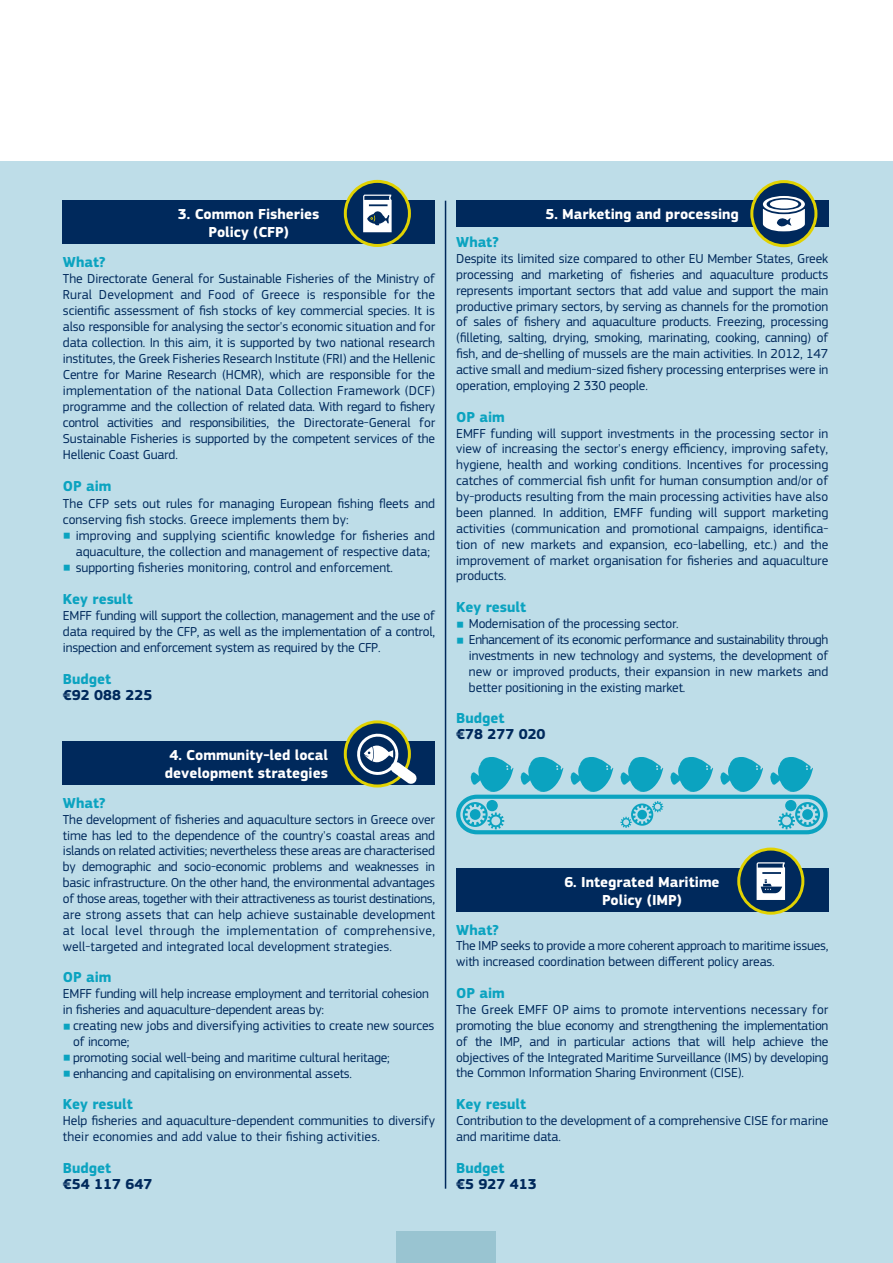
<style>
.page{position:relative;width:893px;height:1263px;background:#fff}
.page>*{position:absolute;margin:0;border:0;box-sizing:border-box;transform-origin:0 0}
.t1{font:700 15px/18px "EC Square Sans Pro";color:#fff;text-align:center}
.t2{font:700 15px "EC Square Sans Pro";color:#0ba3c0}
.t3{font:700 15px/15.9px "EC Square Sans Pro";color:#00295c}
.t4{font:13.5px/15.9px "EC Square Sans Pro";letter-spacing:-.005em;color:#00295c;text-align:justify}
.s1{font-size:9.3px;color:#0ba3c0}
.s2{color:#0ba3c0}
</style>
<div class="page">
<div style="left:0;top:162px;width:893px;height:1101px;background:#bedde8"></div>
<hr style="left:445px;top:201px;width:1px;height:988px;background:#00295c">
<div style="left:456px;top:201px;width:372px;height:26px;background:#00295c"></div>
<svg style="left:750px;top:180px;width:67px;height:67px"></svg>
<div style="left:770px;top:200px;width:28px;height:9px;background:#fff;border-radius:50%"></div>
<div style="left:396px;top:1231px;width:99px;height:32px;background:#99c4d1"></div>
<svg style="left:456px;top:757px;width:372px;height:77px"></svg>
<div style="left:637px;top:810px;width:10px;height:9px;background:#0ba3c0;border-radius:50%"></div>
<div style="left:63px;top:201px;width:372px;height:43px;background:#00295c"></div>
<svg style="left:344px;top:180px;width:67px;height:67px"></svg>
<div style="left:456px;top:868px;width:372px;height:44px;background:#00295c"></div>
<div style="left:63px;top:741px;width:372px;height:43px;background:#00295c"></div>
<svg style="left:344px;top:720px;width:73px;height:67px"></svg>
<svg style="left:737px;top:847px;width:67px;height:68px"></svg>
<p class="t1" style="left:178px;top:206px;width:143px">3. Common Fisheries<br>Policy (CFP)</p>
<p class="t2" style="left:63px;top:253px;width:44px">What?</p>
<p class="t4" style="left:63px;top:270px;width:374px">The Directorate General for Sustainable Fisheries of the Ministry of Rural Development and Food of Greece is responsible for the scientific assessment of fish stocks of key commercial species. It is also responsible for analysing the sector's economic situation and for data collection. In this aim, it is supported by two national research institutes, the Greek Fisheries Research Institute (FRI) and the Hellenic Centre for Marine Research (HCMR), which are responsible for the implementation of the national Data Collection Framework (DCF) programme and the collection of related data. With regard to fishery control activities and responsibilities, the Directorate-General for Sustainable Fisheries is supported by the competent services of the Hellenic Coast Guard.</p>
<p class="t2" style="left:63px;top:477px;width:50px">OP aim</p>
<p class="t4" style="left:63px;top:495px;width:374px">The CFP sets out rules for managing European fishing fleets and conserving fish stocks. Greece implements them by:</p>
<p class="t4" style="left:63px;top:527px;width:374px;text-align:center"><span class="s1">■</span> improving and supplying scientific knowledge for fisheries and aquaculture, the collection and management of respective data;</p>
<p class="t4" style="left:63px;top:559px;width:332px"><span class="s1">■</span> supporting fisheries monitoring, control and enforcement.</p>
<p class="t2" style="left:63px;top:590px;width:71px">Key result</p>
<p class="t4" style="left:63px;top:607px;width:374px">EMFF funding will support the collection, management and the use of data required by the CFP, as well as the implementation of a control, inspection and enforcement system as required by the CFP.</p>
<p class="t3" style="left:63px;top:672px;width:91px"><span class="s2">Budget<br></span>€92 088 225</p>
<p class="t1" style="left:165px;top:746px;width:165px">4. Community-led local development strategies</p>
<p class="t2" style="left:63px;top:794px;width:44px">What?</p>
<p class="t4" style="left:63px;top:811px;width:374px">The development of fisheries and aquaculture sectors in Greece over time has led to the dependence of the country's coastal areas and islands on related activities; nevertheless these areas are characterised by demographic and socio-economic problems and weaknesses in basic infrastructure. On the other hand, the environmental advantages of those areas, together with their attractiveness as tourist destinations, are strong assets that can help achieve sustainable development at local level through the implementation of comprehensive, well-targeted and integrated local development strategies.</p>
<p class="t2" style="left:63px;top:968px;width:50px">OP aim</p>
<p class="t4" style="left:63px;top:986px;width:367px">EMFF funding will help increase employment and territorial cohesion in fisheries and aquaculture-dependent areas by:</p>
<p class="t4" style="left:73px;top:1018px;width:363px;text-indent:-10px"><span class="s1">■</span> creating new jobs and diversifying activities to create new sources of income;</p>
<p class="t4" style="left:63px;top:1049px;width:328px"><span class="s1">■</span> promoting social well-being and maritime cultural heritage;</p>
<p class="t4" style="left:63px;top:1065px;width:291px"><span class="s1">■</span> enhancing and capitalising on environmental assets.</p>
<p class="t2" style="left:63px;top:1095px;width:71px">Key result</p>
<p class="t4" style="left:63px;top:1113px;width:374px">Help fisheries and aquaculture-dependent communities to diversify their economies and add value to their fishing activities.</p>
<p class="t3" style="left:63px;top:1160px;width:91px"><span class="s2">Budget<br></span>€54 117 647</p>
<p class="t1" style="left:545px;top:205px;width:195px">5. Marketing and processing</p>
<p class="t2" style="left:456px;top:233px;width:44px">What?</p>
<p class="t4" style="left:456px;top:251px;width:374px">Despite its limited size compared to other EU Member States, Greek processing and marketing of fisheries and aquaculture products represents important sectors that add value and support the main productive primary sectors, by serving as channels for the promotion of sales of fishery and aquaculture products. Freezing, processing (filleting, salting, drying, smoking, marinating, cooking, canning) of fish, and de-shelling of mussels are the main activities. In 2012, 147 active small and medium-sized fishery processing enterprises were in operation, employing 2 330 people.</p>
<p class="t2" style="left:456px;top:408px;width:50px">OP aim</p>
<p class="t4" style="left:456px;top:425px;width:374px">EMFF funding will support investments in the processing sector in view of increasing the sector's energy efficiency, improving safety, hygiene, health and working conditions. Incentives for processing catches of commercial fish unfit for human consumption and/or of by-products resulting from the main processing activities have also been planned. In addition, EMFF funding will support marketing activities (communication and promotional campaigns, identifica&shy;tion of new markets and expansion, eco-labelling, etc.) and the improvement of market organisation for fisheries and aquaculture products.</p>
<p class="t2" style="left:456px;top:598px;width:71px">Key result</p>
<p class="t4" style="left:456px;top:616px;width:224px"><span class="s1">■</span> Modernisation of the processing sector.</p>
<p class="t4" style="left:469px;top:631px;width:361px;text-indent:-13px"><span class="s1">■</span> Enhancement of its economic performance and sustainability through investments in new technology and systems, the development of new or improved products, their expansion in new markets and better positioning in the existing market.</p>
<p class="t3" style="left:456px;top:711px;width:91px"><span class="s2">Budget<br></span>€78 277 020</p>
<p class="t1" style="left:564px;top:874px;width:157px">6. Integrated Maritime<br>Policy (IMP)</p>
<p class="t2" style="left:456px;top:921px;width:44px">What?</p>
<p class="t4" style="left:456px;top:938px;width:374px">The IMP seeks to provide a more coherent approach to maritime issues, with increased coordination between different policy areas.</p>
<p class="t2" style="left:456px;top:984px;width:50px">OP aim</p>
<p class="t4" style="left:456px;top:1001px;width:374px">The Greek EMFF OP aims to promote interventions necessary for promoting the blue economy and strengthening the implementation of the IMP, and in particular actions that will help achieve the objectives of the Integrated Maritime Surveillance (IMS) by developing the Common Information Sharing Environment (CISE).</p>
<p class="t2" style="left:456px;top:1095px;width:71px">Key result</p>
<p class="t4" style="left:456px;top:1113px;width:374px">Contribution to the development of a comprehensive CISE for marine and maritime data.</p>
<p class="t3" style="left:456px;top:1160px;width:82px"><span class="s2">Budget<br></span>€5 927 413</p>
</div>
